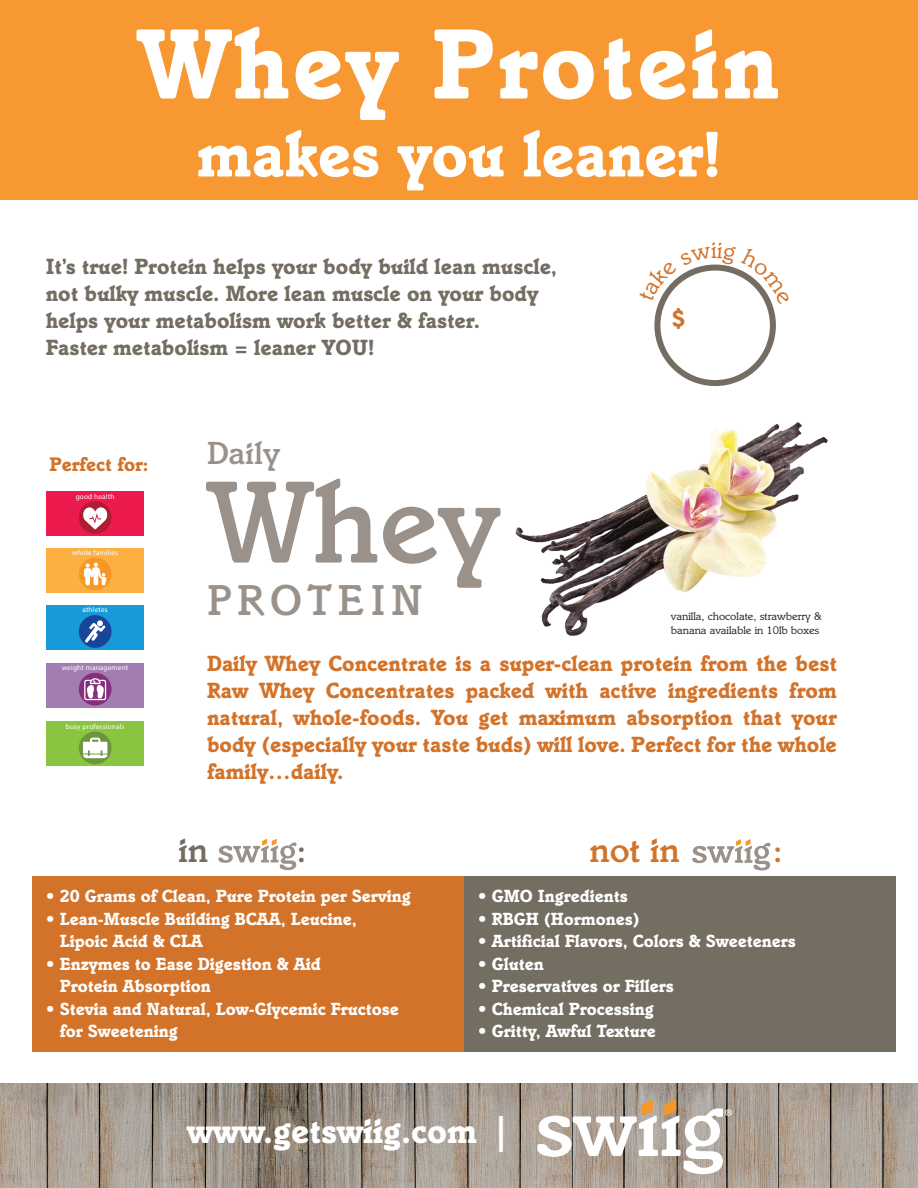
<style>
.page{position:relative;width:918px;height:1188px;background:#fff}
.page>*{position:absolute;margin:0;border:0;box-sizing:border-box;transform-origin:0 0}
.t1{font:500 119.4px "Italia Std";color:#9a928a}
.t2{font:700 102px "Italia Std";letter-spacing:.03em;color:#fff}
.t3{font:700 66px "Italia Std";color:#fff}
.t4{font:500 44.1px "Italia Std";letter-spacing:.13em;color:#9a928a}
.t5{font:700 36px "Italia Std";color:#fff}
.t6{font:500 36px "Italia Std";color:#d3732a}
.t7{font:500 36px "Italia Std";color:#746d62}
.t8{font:500 32.7px "Italia Std";color:#9a928a}
.t9{font:700 25.5px "Italia Std";color:#d3732a}
.t10{font:700 22.5px/27px "Italia Std";color:#d3732a;text-align:justify}
.t11{font:700 22.5px/27px "Italia Std";color:#746d62}
.t12{font:20.1px "Myriad Pro";color:#fff}
.t13{font:700 19.95px "Italia Std";color:#d3732a}
.t14{font:700 18px/22.5px "Italia Std";color:#fff}
.t15{font:11.25px/13.5px "Italia Std";color:#231f20}
.t16{font:7.2px "Myriad Pro";letter-spacing:.025em;color:#fff}
</style>
<div class="page">
<img style="left:0;top:1083px;width:918px;height:105px">
<svg style="left:537px;top:1100px;width:186px;height:74px"></svg>
<div style="left:654px;top:265px;width:122px;height:121px;border:6px solid #746d62;border-radius:50%"></div>
<div style="left:0;top:0;width:918px;height:200px;background:#f79832"></div>
<div style="left:32px;top:876px;width:432px;height:175px;background:#d3732a"></div>
<div style="left:464px;top:876px;width:432px;height:175px;background:#746d62"></div>
<svg style="left:218px;top:839px;width:78px;height:31px"></svg>
<svg style="left:692px;top:839px;width:78px;height:31px"></svg>
<img style="left:515px;top:422px;width:313px;height:215px">
<div style="left:46px;top:548px;width:98px;height:45px;background:#fbb03f"></div>
<div style="left:79px;top:558px;width:33px;height:32px;background:#f79727;border-radius:50%"></div>
<svg style="left:84px;top:563px;width:22px;height:22px"></svg>
<div style="left:46px;top:663px;width:98px;height:45px;background:#a17db2"></div>
<svg style="left:79px;top:673px;width:33px;height:33px"></svg>
<svg style="left:84px;top:678px;width:22px;height:22px"></svg>
<div style="left:46px;top:721px;width:98px;height:45px;background:#89c53f"></div>
<svg style="left:79px;top:732px;width:33px;height:32px"></svg>
<svg style="left:83px;top:738px;width:24px;height:20px"></svg>
<div style="left:46px;top:606px;width:98px;height:44px;background:#169bd8"></div>
<div style="left:79px;top:615px;width:33px;height:33px;background:#184599;border-radius:50%"></div>
<svg style="left:85px;top:620px;width:20px;height:23px"></svg>
<div style="left:46px;top:491px;width:98px;height:44px;background:#ed1a4e"></div>
<div style="left:79px;top:501px;width:33px;height:33px;background:#b11c35;border-radius:50%"></div>
<svg style="left:82px;top:505px;width:26px;height:25px"></svg>
<svg style="left:658px;top:264px;width:115px;height:41px"></svg>
<h2 class="t2" style="left:139px;top:1px;width:642px">Whey Protein</h2>
<h3 class="t3" style="left:197px;top:113px;width:526px">makes you leaner!</h3>
<p class="t11" style="left:46px;top:252px;width:513px">It’s true! Protein helps your body build lean muscle, not bulky muscle. More lean muscle on your body helps your metabolism work better &amp; faster.<br>Faster metabolism = leaner YOU!</p>
<p class="t13" style="left:50px;top:452px;width:100px">Perfect for:</p>
<p class="t16" style="left:76px;top:492px;width:40px">good health</p>
<p class="t16" style="left:72px;top:548px;width:47px">whole families</p>
<p class="t16" style="left:82px;top:605px;width:27px">athletes</p>
<h3 class="t8" style="left:207px;top:434px;width:74px">Daily</h3>
<h1 class="t1" style="left:207px;top:452px;width:293px">Whey</h1>
<h3 class="t4" style="left:207px;top:574px;width:218px">PROTEIN</h3>
<h3 class="t9" style="left:672px;top:303px;width:16px">$</h3>
<p class="t15" style="left:671px;top:610px;width:152px">vanilla, chocolate, strawberry &amp; banana available in 10lb boxes</p>
<p class="t16" style="left:62px;top:663px;width:68px">weight management</p>
<p class="t16" style="left:66px;top:722px;width:60px">busy professionals</p>
<p class="t10" style="left:207px;top:650px;width:631px">Daily Whey Concentrate is a super-clean protein from the best Raw Whey Concentrates packed with active ingredients from natural, whole-foods. You get maximum absorption that your body (especially your taste buds) will love. Perfect for the whole family…daily.</p>
<h3 class="t7" style="left:178px;top:829px;width:32px">in</h3>
<h3 class="t7" style="left:297px;top:829px;width:12px">:</h3>
<h3 class="t6" style="left:590px;top:829px;width:92px">not in</h3>
<h3 class="t6" style="left:773px;top:829px;width:12px">:</h3>
<p class="t14" style="left:46px;top:885px;width:367px">• 20 Grams of Clean, Pure Protein per Serving</p>
<p class="t14" style="left:60px;top:907px;width:299px;text-indent:-14px">• Lean-Muscle Building BCAA, Leucine,<br>Lipoic Acid &amp; CLA</p>
<p class="t14" style="left:60px;top:952px;width:263px;text-indent:-14px">• Enzymes to Ease Digestion &amp; Aid<br>Protein Absorption</p>
<p class="t14" style="left:60px;top:997px;width:341px;text-indent:-14px">• Stevia and Natural, Low-Glycemic Fructose for Sweetening</p>
<p class="t14" style="left:478px;top:885px;width:152px">• GMO Ingredients</p>
<p class="t14" style="left:478px;top:907px;width:164px">• RBGH (Hormones)</p>
<p class="t14" style="left:478px;top:930px;width:320px">• Artificial Flavors, Colors &amp; Sweeteners</p>
<p class="t14" style="left:478px;top:952px;width:68px">• Gluten</p>
<p class="t14" style="left:478px;top:975px;width:198px">• Preservatives or Fillers</p>
<p class="t14" style="left:478px;top:997px;width:178px">• Chemical Processing</p>
<p class="t14" style="left:478px;top:1020px;width:180px">• Gritty, Awful Texture</p>
<h3 class="t5" style="left:187px;top:1109px;width:319px">www.getswiig.com |</h3>
<p class="t12" style="left:724px;top:1103px;width:10px">®</p>
</div>
